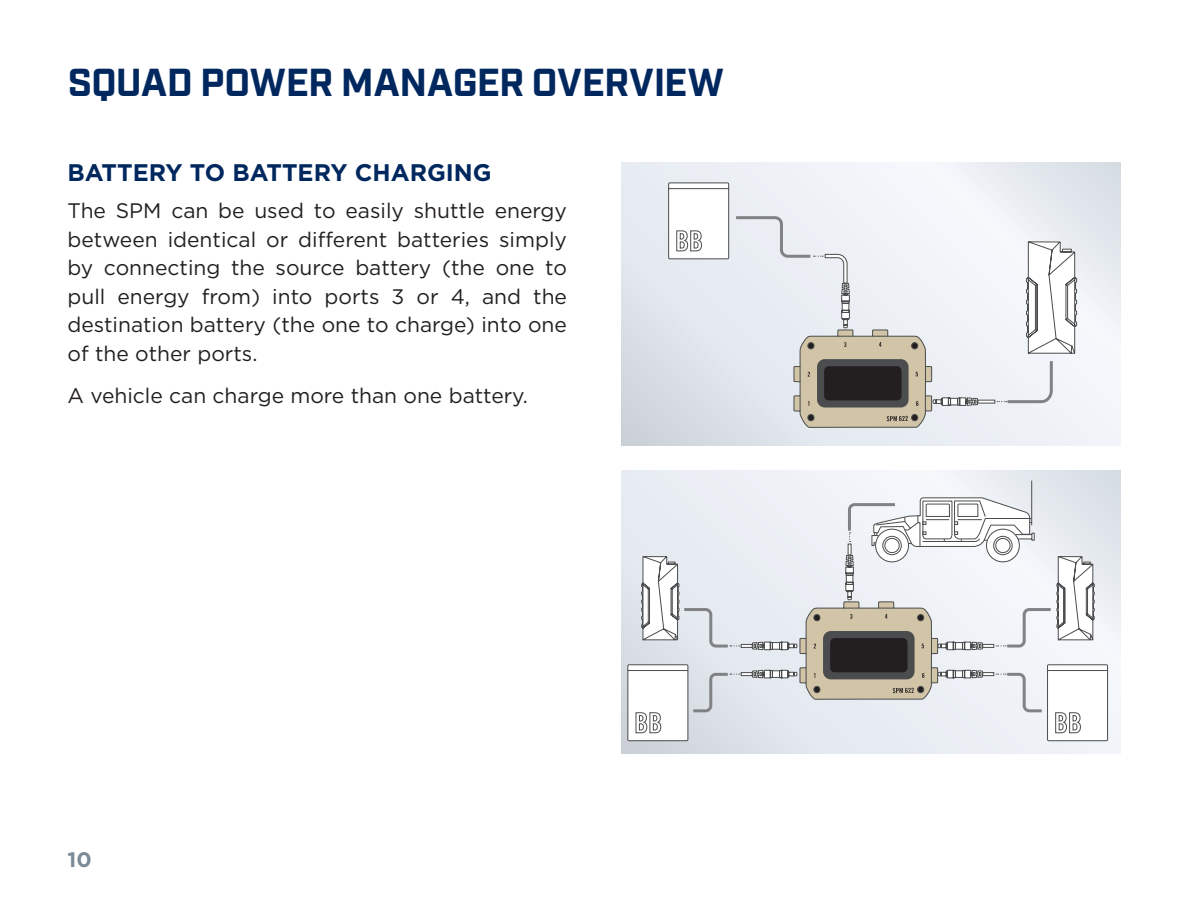
<style>
.page{position:relative;width:1188px;height:918px;background:#fff}
.page>*{position:absolute;margin:0;border:0;box-sizing:border-box;transform-origin:0 0}
.t1{font:700 39px "Industry";letter-spacing:-.01em;color:#00285f}
.t2{font:700 24px "Gotham";color:#00285f}
.t3{font:21px/28.5px "Gotham";color:#231f20;text-align:justify}
.t4{font:700 21px "Gotham";color:#7b8a97}
</style>
<div class="page">
<svg style="left:621px;top:162px;width:499px;height:283px"></svg>
<svg style="left:621px;top:470px;width:499px;height:283px"></svg>
<svg style="left:997px;top:241px;width:80px;height:164px"></svg>
<hr style="left:1031px;top:481px;width:1px;height:44px;background:#4b4c4d">
<svg style="left:668px;top:182px;width:310px;height:246px"></svg>
<div style="left:817px;top:359px;width:92px;height:48px;background:#4b4c4d;border-radius:8px"></div>
<div style="left:824px;top:366px;width:78px;height:34px;background:#231f20;border-radius:5px"></div>
<svg style="left:627px;top:497px;width:481px;height:244px"></svg>
<div style="left:823px;top:631px;width:92px;height:48px;background:#4b4c4d;border-radius:8px"></div>
<div style="left:830px;top:638px;width:78px;height:34px;background:#231f20;border-radius:5px"></div>
<h1 class="t1" style="left:68px;top:59px;width:658px">SQUAD POWER MANAGER OVERVIEW</h1>
<p class="t2" style="left:68px;top:157px;width:426px">BATTERY TO BATTERY CHARGING</p>
<p class="t3" style="left:68px;top:196px;width:501px">The SPM can be used to easily shuttle energy between identical or different batteries simply by connecting the source battery (the one to pull energy from) into ports 3 or 4, and the destination battery (the one to charge) into one of the other ports.</p>
<p class="t3" style="left:68px;top:381px;width:462px">A vehicle can charge more than one battery.</p>
<p class="t4" style="left:68px;top:846px;width:26px">10</p>
</div>
